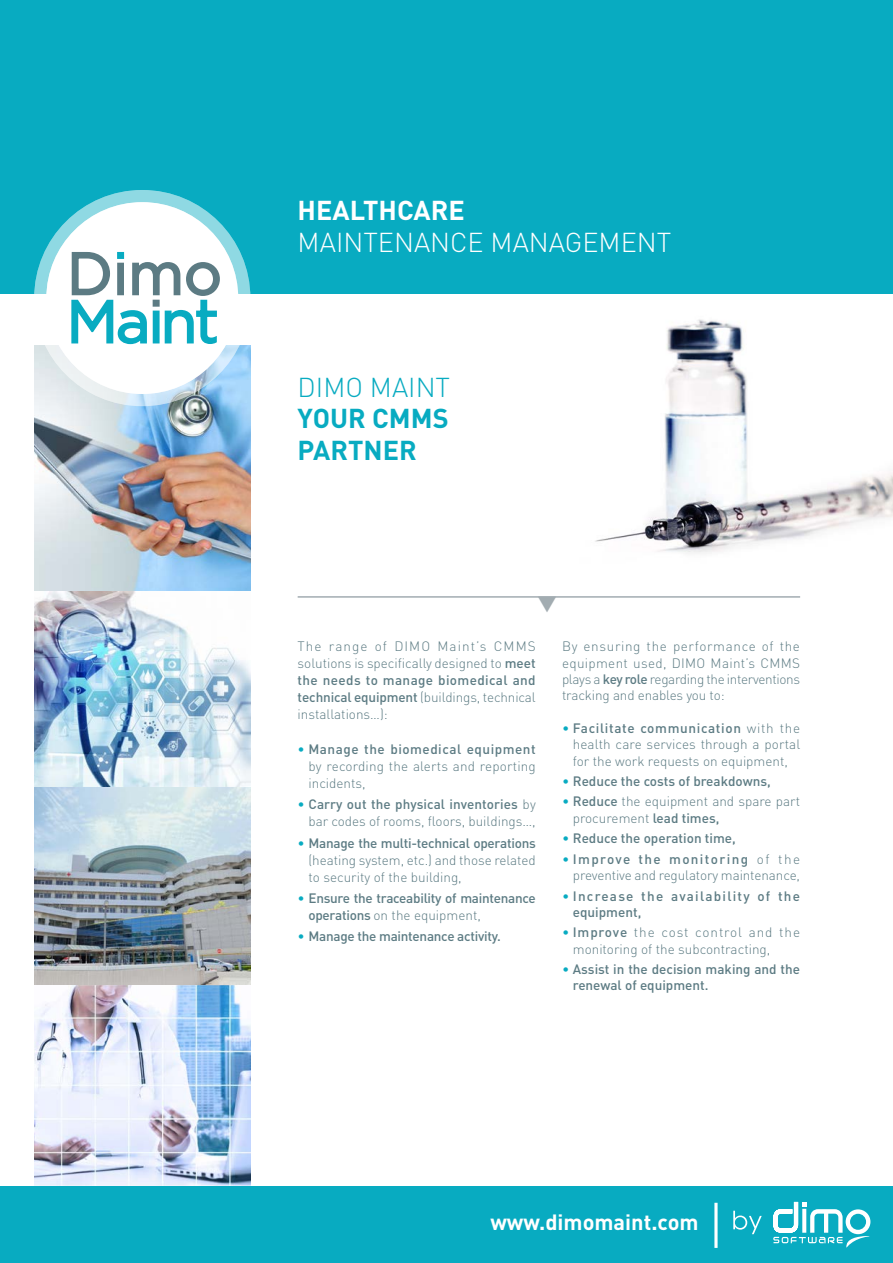
<style>
.page{position:relative;width:893px;height:1263px;background:#fff}
.page>*{position:absolute;margin:0;border:0;box-sizing:border-box;transform-origin:0 0}
.t1{font:300 27px "DIN";color:#fff}
.t2{font:700 27px/31.5px "DIN";color:#08abc1}
.t3{font:700 27px "DIN";color:#fff}
.t4{font:300 27px "DIN";color:#08abc1}
.t5{font:700 21.75px "DIN";color:#fff}
.t6{font:300 13.5px/17px "DIN";color:#5c7b83;text-align:justify}
.t7{font:500 13.5px/16.2px "DIN";color:#5c7b83}
.t8{font:500 13.5px/17px "DIN";letter-spacing:-.02em;color:#5c7b83}
.t9{font:500 13.5px/16.2px "DIN";letter-spacing:.09em;color:#5c7b83}
.s1{font-weight:500}
.s2{color:#08abc1}
.s3{font-weight:300;color:#08abc1}
.s4{font-weight:300}
</style>
<div class="page">
<img style="left:562px;top:293px;width:331px;height:260px">
<img style="left:34px;top:346px;width:217px;height:245px">
<img style="left:34px;top:591px;width:217px;height:594px">
<div style="left:0;top:1186px;width:893px;height:77px;background:#08abc1"></div>
<div style="left:0;top:0;width:893px;height:293px;background:#08abc1"></div>
<hr style="left:298px;top:596px;width:502px;height:2px;background:#a2acb1">
<svg style="left:34px;top:190px;width:216px;height:216px"></svg>
<svg style="left:46px;top:202px;width:192px;height:192px"></svg>
<div style="left:117px;top:252px;width:7px;height:7px;background:#08abc1;border:2px solid #08abc1"></div>
<svg style="left:153px;top:300px;width:7px;height:7px"></svg>
<svg style="left:714px;top:1203px;width:4px;height:45px"></svg>
<svg style="left:773px;top:1202px;width:98px;height:46px"></svg>
<svg style="left:733px;top:1211px;width:29px;height:23px"></svg>
<svg style="left:538px;top:596px;width:18px;height:2px"></svg>
<h1 class="t3" style="left:298px;top:193px;width:169px">HEALTHCARE</h1>
<h1 class="t1" style="left:298px;top:225px;width:375px">MAINTENANCE MANAGEMENT</h1>
<h1 class="t4" style="left:298px;top:370px;width:154px">DIMO MAINT</h1>
<h1 class="t2" style="left:298px;top:401px;width:153px">YOUR CMMS<br>PARTNER</h1>
<p class="t6" style="left:298px;top:638px;width:240px">The range of DIMO Maint’s CMMS solutions is specifically designed to <span class="s1">meet the needs to manage biomedical and technical equipment</span> (buildings, technical installations…):</p>
<p class="t6" style="left:308px;top:740px;width:229px;text-indent:-11px"><span class="s2">•</span> <span class="s1">Manage the biomedical equipment </span>by recording the alerts and reporting incidents,</p>
<p class="t6" style="left:298px;top:795px;width:240px;text-align:right"><span class="s2">•</span> <span class="s1">Carry out the physical inventories</span> by bar codes of rooms, floors, buildings…,</p>
<p class="t6" style="left:308px;top:834px;width:229px;text-indent:-11px"><span class="s2">•</span> <span class="s1">Manage the multi-technical operations </span>(heating system, etc.) and those related to security of the building,</p>
<p class="t8" style="left:308px;top:889px;width:229px;text-indent:-11px"><span class="s3">•</span> Ensure the traceability of maintenance operations <span class="s4">on the equipment,</span></p>
<p class="t8" style="left:298px;top:927px;width:205px"><span class="s3">•</span> Manage the maintenance activity.</p>
<p class="t6" style="left:562px;top:638px;width:240px;line-height:16.2px">By ensuring the performance of the equipment used, DIMO Maint’s CMMS plays a <span class="s1">key role</span> regarding the interventions tracking and enables you to:</p>
<p class="t6" style="left:573px;top:720px;width:229px;line-height:16.2px;text-indent:-11px"><span class="s2">•</span> <span class="s1">Facilitate communication</span> with the health care services through a portal for the work requests on equipment,</p>
<p class="t7" style="left:562px;top:772px;width:210px"><span class="s3">•</span> Reduce the costs of breakdowns,</p>
<p class="t6" style="left:573px;top:793px;width:229px;line-height:16.2px;text-indent:-11px"><span class="s2">•</span> <span class="s1">Reduce</span> the equipment and spare part procurement <span class="s1">lead times,</span></p>
<p class="t7" style="left:562px;top:830px;width:175px"><span class="s3">•</span> Reduce the operation time,</p>
<p class="t6" style="left:562px;top:851px;width:240px;line-height:16.2px;text-align:right"><span class="s2">•</span> <span class="s1">Improve the monitoring</span> of the preventive and regulatory maintenance,</p>
<p class="t9" style="left:573px;top:887px;width:229px;text-indent:-11px"><span class="s3">•</span> Increase the availability of the equipment,</p>
<p class="t6" style="left:573px;top:924px;width:229px;line-height:16.2px;text-indent:-11px"><span class="s2">•</span> <span class="s1">Improve</span> the cost control and the monitoring of the subcontracting,</p>
<p class="t7" style="left:573px;top:961px;width:229px;text-indent:-11px"><span class="s3">•</span> Assist in the decision making and the renewal of equipment.</p>
<h2 class="t5" style="left:490px;top:1207px;width:210px">www.dimomaint.com</h2>
</div>
